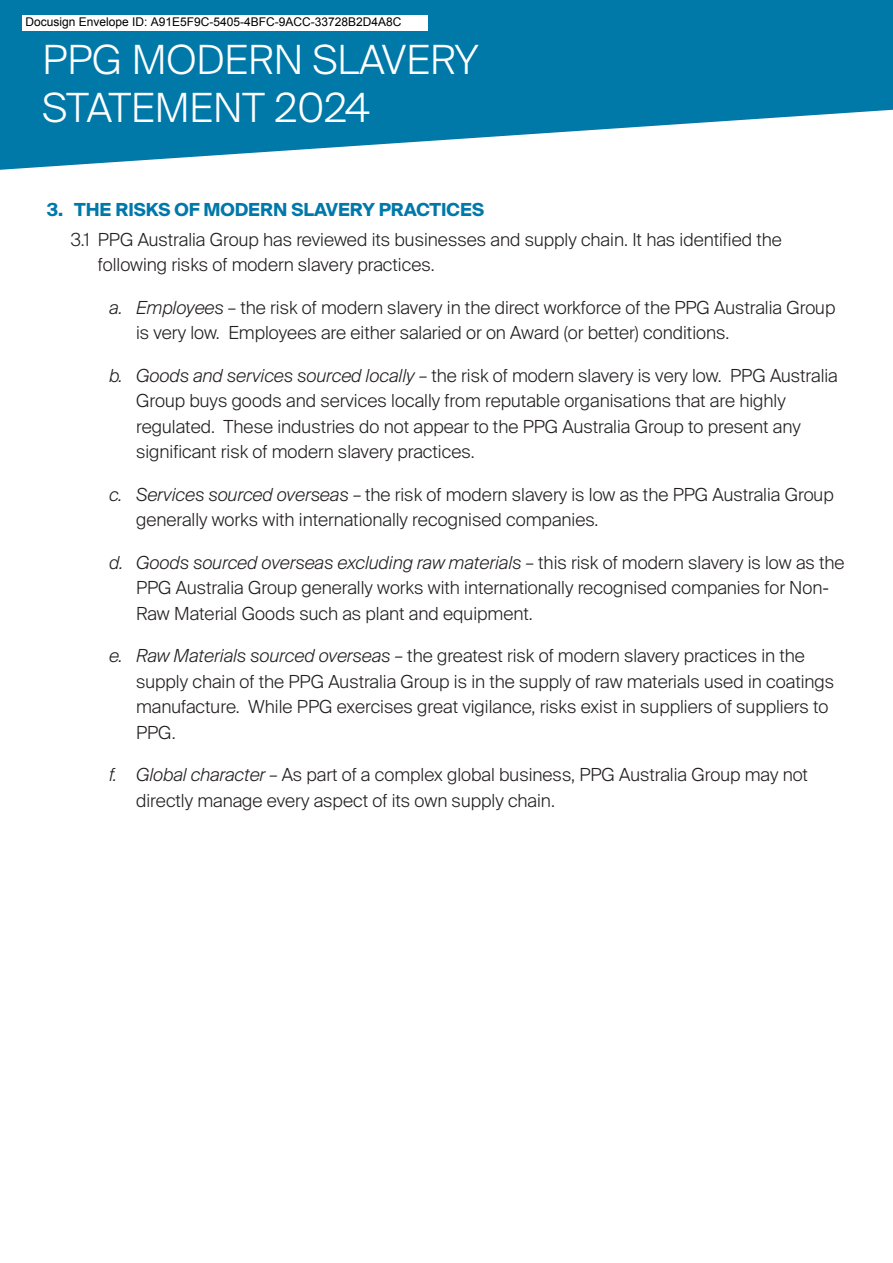
<style>
.page{position:relative;width:893px;height:1263px;background:#fff}
.page>*{position:absolute;margin:0;border:0;box-sizing:border-box;transform-origin:0 0}
.t1{font:300 40.2px/48.3px "Suisse Intl";color:#fff}
.t2{font:300 18px/25.5px "Suisse Intl";color:#231f20}
.t3{font:700 18px "Suisse Intl";color:#0078aa}
.t4{font:12px "Arial";color:#000}
.s1{font-style:italic}
</style>
<div class="page">
<svg style="left:0;top:0;width:893px;height:170px;fill:#0079a8"></svg>
<div style="left:22px;top:15px;width:406px;height:15px;background:#fff"></div>
<p class="t4" style="left:26px;top:15px;width:377px">Docusign Envelope ID: A91E5F9C-5405-4BFC-9ACC-33728B2D4A8C</p>
<h1 class="t1" style="left:43px;top:35px;width:437px">PPG MODERN SLAVERY<br>STATEMENT 2024</h1>
<p class="t3" style="left:47px;top:199px;width:439px">3. THE RISKS OF MODERN SLAVERY PRACTICES</p>
<p class="t2" style="left:98px;top:227px;width:686px;text-indent:-27px">3.1 PPG Australia Group has reviewed its businesses and supply chain. It has identified the following risks of modern slavery practices.</p>
<p class="t2" style="left:136px;top:295px;width:701px;text-indent:-27px"><span class="s1">a. Employees</span> – the risk of modern slavery in the direct workforce of the PPG Australia Group is very low. Employees are either salaried or on Award (or better) conditions.</p>
<p class="t2" style="left:136px;top:363px;width:703px;text-indent:-27px"><span class="s1">b. Goods and services sourced locally –</span> the risk of modern slavery is very low. PPG Australia Group buys goods and services locally from reputable organisations that are highly regulated. These industries do not appear to the PPG Australia Group to present any significant risk of modern slavery practices.</p>
<p class="t2" style="left:136px;top:482px;width:699px;text-indent:-27px"><span class="s1">c. Services sourced overseas –</span> the risk of modern slavery is low as the PPG Australia Group generally works with internationally recognised companies.</p>
<p class="t2" style="left:136px;top:550px;width:710px;text-indent:-27px"><span class="s1">d. Goods sourced overseas excluding raw materials –</span> this risk of modern slavery is low as the<br>PPG Australia Group generally works with internationally recognised companies for Non-<br>Raw Material Goods such as plant and equipment.</p>
<p class="t2" style="left:136px;top:643px;width:700px;text-indent:-27px"><span class="s1">e. Raw Materials sourced overseas –</span> the greatest risk of modern slavery practices in the supply chain of the PPG Australia Group is in the supply of raw materials used in coatings manufacture. While PPG exercises great vigilance, risks exist in suppliers of suppliers to PPG.</p>
<p class="t2" style="left:136px;top:762px;width:673px;text-indent:-27px"><span class="s1">f. Global character –</span> As part of a complex global business, PPG Australia Group may not directly manage every aspect of its own supply chain.</p>
</div>
